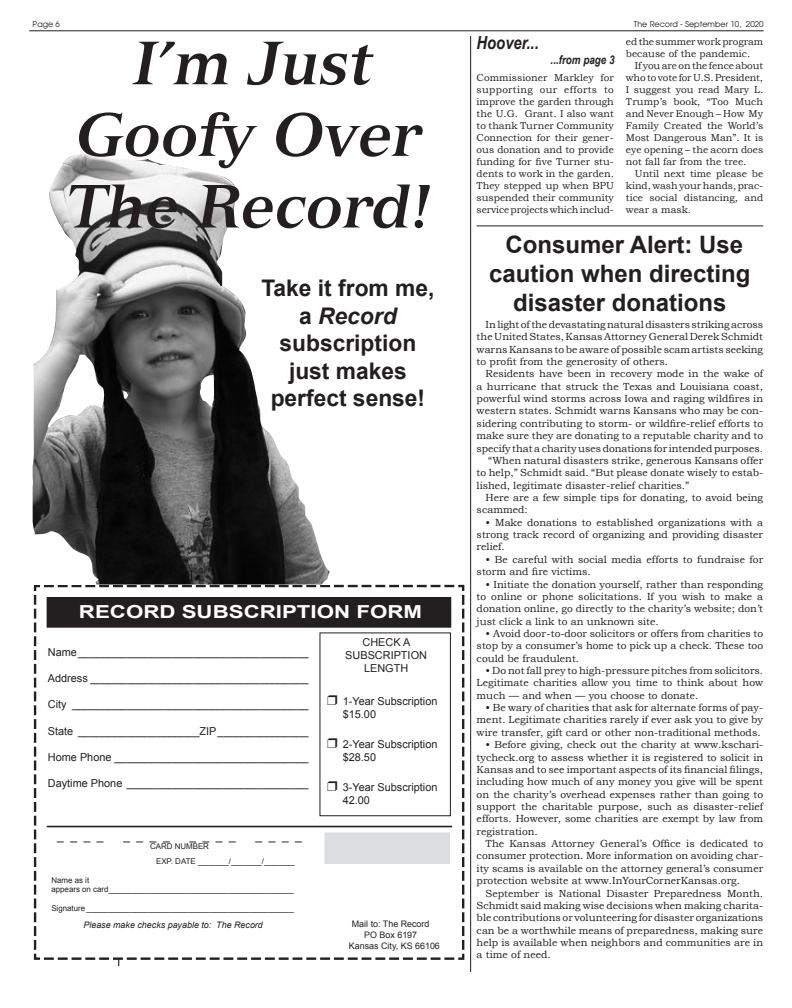
<style>
.page{position:relative;width:792px;height:1008px;background:#fff}
.page>*{position:absolute;margin:0;border:0;box-sizing:border-box;transform-origin:0 0}
.Body_Text_Indent_2{font:italic 700 59.7px/71.6px "Versailles";color:#231f20;text-align:center}
.Record_Head{font:700 24px/28.8px "Arial";color:#231f20;text-align:center}
.t1{font:700 22.9px/27.5px "Arial";color:#231f20;text-align:center}
.t2{font:italic 700 18px "Arial Narrow";color:#231f20}
.t3{font:700 17.9px "Arial";color:#fff;scale:1.25 1}
.t4{font:italic 700 12px "Arial Narrow";color:#231f20}
.t5{font:11.9px "Arial";color:#231f20}
.t6{font:10.9px/13.1px "Arial";color:#231f20;text-align:center}
.Plain_Text{font:10.3px/12.4px "Bookman Old Style";color:#231f20;text-align:justify}
.t7{font:10px/12px "Bookman Old Style";color:#222;text-align:justify}
.t8{font:9px "Arial";color:#231f20}
.t9{font:italic 9px "Arial";color:#231f20}
.t10{font:8px "Arial";color:#231f20}
.t11{font:8px "Avant Garde";color:#231f20}
.s1{font-style:italic}
</style>
<div class="page">
<hr style="left:29px;top:31px;width:735px;height:1px;background:#231f20">
<hr style="left:118px;top:626px;width:1px;height:340px;background:#000">
<svg style="left:33px;top:584px;width:432px;height:377px"></svg>
<div style="left:325px;top:833px;width:125px;height:31px;background:#dcdddf"></div>
<div style="left:47px;top:598px;width:404px;height:29px;background:#231f20"></div>
<div style="left:47px;top:597px;width:404px;height:31px;border:1px solid #231f20"></div>
<div style="left:320px;top:633px;width:131px;height:183px;border:1px solid #231f20"></div>
<hr style="left:47px;top:826px;width:405px;height:1px;background:#231f20">
<img style="left:33px;top:153px;width:297px;height:432px">
<hr style="left:470px;top:36px;width:1px;height:936px;background:#231f20">
<hr style="left:477px;top:226px;width:286px;height:1px;background:#231f20">
<p class="t11" style="left:33px;top:19px;width:29px">Page 6</p>
<p class="t11" style="left:634px;top:19px;width:131px">The Record - September 10, 2020</p>
<p class="t2" style="left:477px;top:29px;width:64px">Hoover...</p>
<p class="t4" style="left:551px;top:50px;width:65px">...from page 3</p>
<p class="t7" style="left:626px;top:35px;width:139px">ed the summer work program because of the pandemic.</p>
<p class="t7" style="left:626px;top:59px;width:139px;text-indent:9px">If you are on the fence about who to vote for U.S. President, I suggest you read Mary L.<br>Trump’s book, “Too Much and Never Enough – How My Family Created the World’s Most Dangerous Man”. It is eye opening – the acorn does not fall far from the tree.</p>
<p class="t7" style="left:626px;top:167px;width:139px;text-indent:9px">Until next time please be kind, wash your hands, prac&shy;tice social distancing, and wear a mask.</p>
<p class="Record_Head" style="left:489px;top:231px;width:263px">Consumer Alert: Use caution when directing disaster donations</p>
<p class="Plain_Text" style="left:477px;top:318px;width:288px;text-indent:9px">In light of the devastating natural disasters striking across the United States, Kansas Attorney General Derek Schmidt warns Kansans to be aware of possible scam artists seeking to profit from the generosity of others.</p>
<p class="Plain_Text" style="left:477px;top:368px;width:288px;text-indent:9px">Residents have been in recovery mode in the wake of a hurricane that struck the Texas and Louisiana coast, powerful wind storms across Iowa and raging wildfires in western states. Schmidt warns Kansans who may be con&shy;sidering contributing to storm- or wildfire-relief efforts to make sure they are donating to a reputable charity and to specify that a charity uses donations for intended purposes.</p>
<p class="Plain_Text" style="left:477px;top:454px;width:288px;text-indent:12px">“When natural disasters strike, generous Kansans offer to help,” Schmidt said. “But please donate wisely to estab&shy;lished, legitimate disaster-relief charities.”</p>
<p class="Plain_Text" style="left:477px;top:491px;width:288px;text-indent:9px">Here are a few simple tips for donating, to avoid being scammed:</p>
<p class="Plain_Text" style="left:477px;top:516px;width:288px;text-indent:9px">• Make donations to established organizations with a strong track record of organizing and providing disaster relief.</p>
<p class="Plain_Text" style="left:477px;top:553px;width:288px;text-indent:9px">• Be careful with social media efforts to fundraise for storm and fire victims.</p>
<p class="Plain_Text" style="left:477px;top:578px;width:288px;text-indent:9px">• Initiate the donation yourself, rather than responding to online or phone solicitations. If you wish to make a donation online, go directly to the charity’s website; don’t just click a link to an unknown site.</p>
<p class="Plain_Text" style="left:477px;top:627px;width:288px;text-indent:9px">• Avoid door-to-door solicitors or offers from charities to stop by a consumer’s home to pick up a check. These too could be fraudulent.</p>
<p class="Plain_Text" style="left:477px;top:664px;width:288px;text-indent:9px">• Do not fall prey to high-pressure pitches from solicitors.<br>Legitimate charities allow you time to think about how much — and when — you choose to donate.</p>
<p class="Plain_Text" style="left:477px;top:701px;width:288px;text-indent:9px">• Be wary of charities that ask for alternate forms of pay&shy;ment. Legitimate charities rarely if ever ask you to give by wire transfer, gift card or other non-traditional methods.</p>
<p class="Plain_Text" style="left:477px;top:738px;width:288px;text-indent:9px">• Before giving, check out the charity at www.kschari&shy;tycheck.org to assess whether it is registered to solicit in Kansas and to see important aspects of its financial filings, including how much of any money you give will be spent on the charity’s overhead expenses rather than going to support the charitable purpose, such as disaster-relief efforts. However, some charities are exempt by law from registration.</p>
<p class="Plain_Text" style="left:477px;top:837px;width:288px;text-indent:9px">The Kansas Attorney General’s Office is dedicated to consumer protection. More information on avoiding char&shy;ity scams is available on the attorney general’s consumer protection website at www.InYourCornerKansas.org.</p>
<p class="Plain_Text" style="left:477px;top:887px;width:288px;text-indent:9px">September is National Disaster Preparedness Month.<br>Schmidt said making wise decisions when making charita&shy;ble contributions or volunteering for disaster organizations can be a worthwhile means of preparedness, making sure help is available when neighbors and communities are in a time of need.</p>
<p class="Body_Text_Indent_2" style="left:66px;top:26px;width:366px">I’m Just<br>Goofy Over<br>The Record!</p>
<p class="t7" style="left:477px;top:71px;width:139px">Commissioner Markley for supporting our efforts to improve the garden through the U.G. Grant. I also want to thank Turner Community Connection for their gener&shy;ous donation and to provide funding for five Turner stu&shy;dents to work in the garden.<br>They stepped up when BPU suspended their community service projects which includ-</p>
<p class="t1" style="left:261px;top:275px;width:175px">Take it from me,</p>
<p class="t1" style="left:280px;top:303px;width:138px">a <span class="s1">Record </span>subscription</p>
<p class="t1" style="left:289px;top:358px;width:119px">just makes</p>
<p class="t1" style="left:271px;top:385px;width:156px">perfect sense!</p>
<p class="t3" style="left:79px;top:600px;width:276px">RECORD SUBSCRIPTION FORM</p>
<p class="t6" style="left:345px;top:635px;width:83px">CHECK A<br>SUBSCRIPTION<br>LENGTH</p>
<p class="t6" style="left:327px;top:695px;width:112px">❒ 1-Year Subscription</p>
<p class="t6" style="left:343px;top:708px;width:35px">$15.00</p>
<p class="t6" style="left:327px;top:738px;width:112px">❒ 2-Year Subscription</p>
<p class="t6" style="left:343px;top:751px;width:35px">$28.50</p>
<p class="t6" style="left:327px;top:781px;width:112px">❒ 3-Year Subscription</p>
<p class="t6" style="left:343px;top:794px;width:29px">42.00</p>
<p class="t6" style="left:48px;top:646px;width:262px">Name______________________________________</p>
<p class="t6" style="left:48px;top:672px;width:262px">Address ____________________________________</p>
<p class="t6" style="left:48px;top:698px;width:262px">City _______________________________________</p>
<p class="t6" style="left:48px;top:724px;width:262px">State ____________________ZIP_______________</p>
<p class="t6" style="left:48px;top:751px;width:262px">Home Phone ________________________________</p>
<p class="t6" style="left:48px;top:777px;width:262px">Daytime Phone ______________________________</p>
<p class="t5" style="left:57px;top:828px;width:48px">_ _ _ _</p>
<p class="t5" style="left:123px;top:828px;width:48px">_ _ _ _</p>
<p class="t5" style="left:189px;top:828px;width:48px">_ _ _ _</p>
<p class="t5" style="left:256px;top:828px;width:48px">_ _ _ _</p>
<p class="t10" style="left:150px;top:841px;width:61px">CARD NUMBER</p>
<p class="t10" style="left:156px;top:856px;width:140px">EXP. DATE _______/_______/_______</p>
<p class="t10" style="left:51px;top:875px;width:39px">Name as it</p>
<p class="t10" style="left:51px;top:884px;width:244px">appears on card__________________________________________</p>
<p class="t10" style="left:51px;top:903px;width:244px">Signature _______________________________________________</p>
<p class="t9" style="left:83px;top:919px;width:181px">Please make checks payable to: The Record</p>
<p class="t8" style="left:352px;top:918px;width:79px">Mail to: The Record</p>
<p class="t8" style="left:364px;top:929px;width:55px">PO Box 6197</p>
<p class="t8" style="left:349px;top:940px;width:93px">Kansas City, KS 66106</p>
</div>
